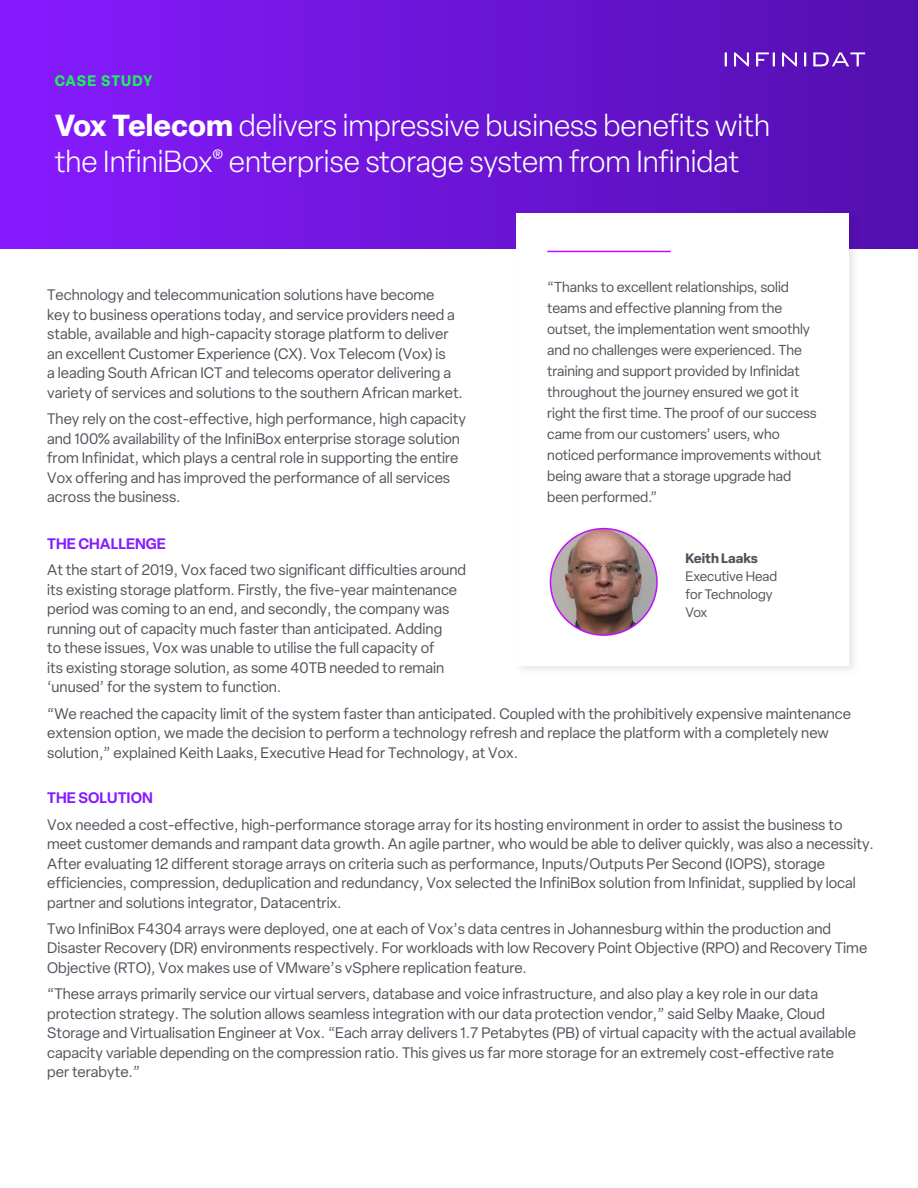
<style>
.page{position:relative;width:918px;height:1188px;background:#fff}
.page>*{position:absolute;margin:0;border:0;box-sizing:border-box;transform-origin:0 0}
.t1{font:300 30px/36px "Elza";color:#fff}
.t2{font:15px/19.5px "Elza";color:#4f535a}
.t3{font:600 15px "Elza";color:#871bff}
.t4{font:700 15px "Elza";letter-spacing:.055em;color:#1df15a;scale:.95 1}
.t5{font:14.25px/21px "Elza";color:#4f535a}
.t6{font:13.5px/18px "Elza";color:#4f535a}
.t7{font:700 13.5px "Elza";color:#4f535a}
.s1{font-weight:700}
</style>
<div class="page">
<div style="left:0;top:0;width:918px;height:249px;background:linear-gradient(to right,#871bff,#520faf)"></div>
<svg style="left:725px;top:52px;width:140px;height:14px"></svg>
<div style="left:512px;top:209px;width:348px;height:468px;background:#000;opacity:.1"></div>
<div style="left:516px;top:213px;width:333px;height:452px;background:#fff"></div>
<hr style="left:547px;top:251px;width:124px;height:1px;background:#c20dff">
<img style="left:550px;top:529px;width:107px;height:106px;border-radius:53px">
<div style="left:550px;top:528px;width:108px;height:108px;border:2px solid #c20dff;border-radius:50%"></div>
<p class="t4" style="left:55px;top:70px;width:105px">CASE STUDY</p>
<h1 class="t1" style="left:55px;top:107px;width:717px"><span class="s1">Vox Telecom</span> delivers impressive business benefits with the InfiniBox<sup>®</sup> enterprise storage system from Infinidat</h1>
<p class="t5" style="left:547px;top:276px;width:276px">“Thanks to excellent relationships, solid teams and effective planning from the outset, the implementation went smoothly and no challenges were experienced. The training and support provided by Infinidat throughout the journey ensured we got it right the first time. The proof of our success came from our customers’ users, who noticed performance improvements without being aware that a storage upgrade had been performed.”</p>
<p class="t2" style="left:47px;top:285px;width:417px">Technology and telecommunication solutions have become<br>key to business operations today, and service providers need a stable, available and high-capacity storage platform to deliver an excellent Customer Experience (CX). Vox Telecom (Vox) is<br>a leading South African ICT and telecoms operator delivering a variety of services and solutions to the southern African market.</p>
<p class="t2" style="left:47px;top:409px;width:420px">They rely on the cost-effective, high performance, high capacity and 100% availability of the InfiniBox enterprise storage solution from Infinidat, which plays a central role in supporting the entire Vox offering and has improved the performance of all services across the business.</p>
<p class="t3" style="left:47px;top:533px;width:120px">THE CHALLENGE</p>
<p class="t2" style="left:47px;top:560px;width:420px">At the start of 2019, Vox faced two significant difficulties around its existing storage platform. Firstly, the five-year maintenance period was coming to an end, and secondly, the company was running out of capacity much faster than anticipated. Adding<br>to these issues, Vox was unable to utilise the full capacity of<br>its existing storage solution, as some 40TB needed to remain ‘unused’ for the system to function.</p>
<p class="t2" style="left:47px;top:704px;width:805px">“We reached the capacity limit of the system faster than anticipated. Coupled with the prohibitively expensive maintenance extension option, we made the decision to perform a technology refresh and replace the platform with a completely new solution,” explained Keith Laaks, Executive Head for Technology, at Vox.</p>
<p class="t3" style="left:47px;top:787px;width:107px">THE SOLUTION</p>
<p class="t2" style="left:47px;top:815px;width:828px">Vox needed a cost-effective, high-performance storage array for its hosting environment in order to assist the business to meet customer demands and rampant data growth. An agile partner, who would be able to deliver quickly, was also a necessity.<br>After evaluating 12 different storage arrays on criteria such as performance, Inputs/Outputs Per Second (IOPS), storage efficiencies, compression, deduplication and redundancy, Vox selected the InfiniBox solution from Infinidat, supplied by local partner and solutions integrator, Datacentrix.</p>
<p class="t2" style="left:47px;top:919px;width:822px">Two InfiniBox F4304 arrays were deployed, one at each of Vox’s data centres in Johannesburg within the production and<br>Disaster Recovery (DR) environments respectively. For workloads with low Recovery Point Objective (RPO) and Recovery Time<br>Objective (RTO), Vox makes use of VMware’s vSphere replication feature.</p>
<p class="t2" style="left:47px;top:984px;width:810px">“These arrays primarily service our virtual servers, database and voice infrastructure, and also play a key role in our data protection strategy. The solution allows seamless integration with our data protection vendor,” said Selby Maake, Cloud Storage and Virtualisation Engineer at Vox. “Each array delivers 1.7 Petabytes (PB) of virtual capacity with the actual available capacity variable depending on the compression ratio. This gives us far more storage for an extremely cost-effective rate per terabyte.”</p>
<p class="t7" style="left:686px;top:549px;width:74px">Keith Laaks</p>
<p class="t6" style="left:686px;top:567px;width:93px">Executive Head for Technology<br>Vox</p>
</div>
